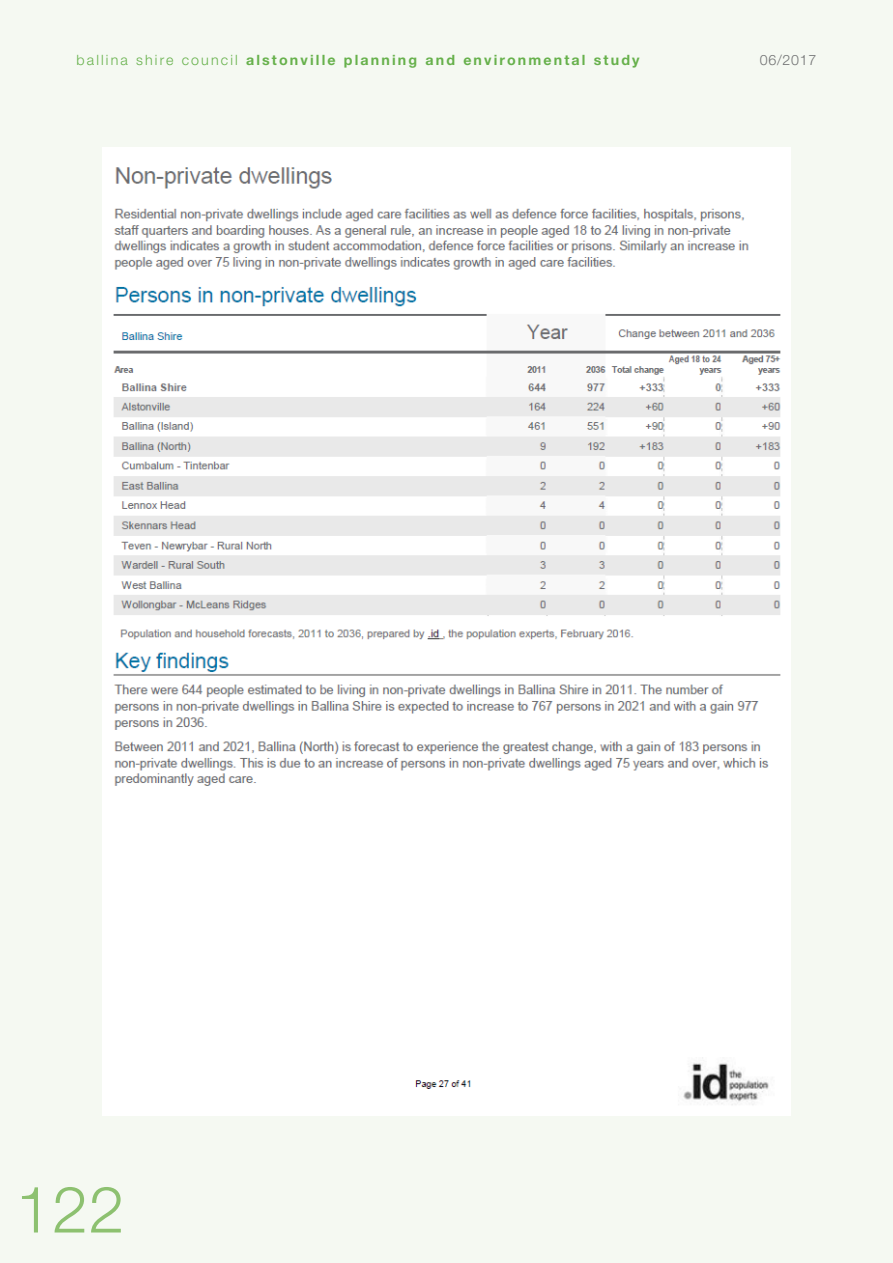
<style>
.page{position:relative;width:893px;height:1263px;background:#f5f9f2}
.page>*{position:absolute;margin:0;border:0;box-sizing:border-box;transform-origin:0 0}
.t1{font:300 64.5px "Helvetica Neue LT Std";color:#8dc170}
.t2{font:700 14.25px "Helvetica Neue LT Std";letter-spacing:.15em;color:#67b14c}
.t3{font:300 14.25px "Helvetica Neue LT Std";letter-spacing:.05em;color:#707172}
.s1{font-weight:300}
</style>
<div class="page">
<img style="left:103px;top:148px;width:687px;height:967px">
<p class="t2" style="left:77px;top:52px;width:564px"><span class="s1">ballina shire council</span> alstonville planning and environmental study</p>
<p class="t3" style="left:760px;top:52px;width:58px">06/2017</p>
<h1 class="t1" style="left:16px;top:1170px;width:110px">122</h1>
</div>
